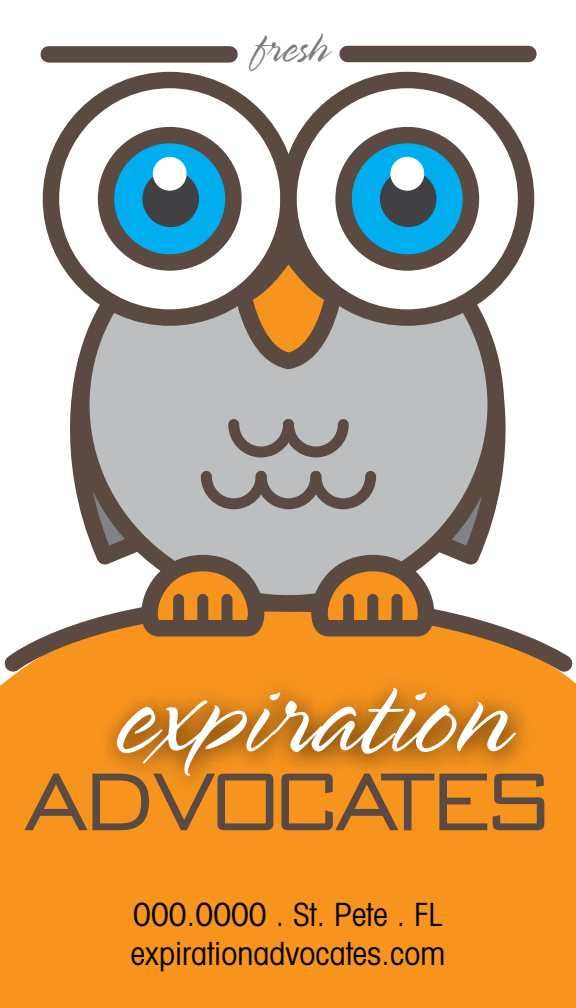
<style>
.page{position:relative;width:576px;height:1008px;background:#fff}
.page>*{position:absolute;margin:0;border:0;box-sizing:border-box;transform-origin:0 0}
.t1{font:300 128px "Spring LP";color:#fff}
.t2{font:300 72px "OPTI Bank Gothic";color:#5a4a42}
.t3{font:300 48px "Spring LP";color:#7b7c7f}
.t4{font:condensed 32px/38.4px "Avant Garde";color:#000}
</style>
<div class="page">
<div style="left:0;top:662px;width:576px;height:346px;background:#f7941e"></div>
<div style="left:99px;top:673px;width:439px;height:126px;background:#000;opacity:.75"></div>
<svg style="left:5px;top:633px;width:568px;height:39px;background:#e4912f"></svg>
<svg style="left:43px;top:72px;width:232px;height:172px"></svg>
<svg style="left:302px;top:72px;width:232px;height:174px"></svg>
<svg style="left:51px;top:127px;width:474px;height:509px"></svg>
<div style="left:348px;top:46px;width:180px;height:16px;background:#5a4a42"></div>
<div style="left:49px;top:46px;width:181px;height:17px;background:#5a4a42"></div>
<h3 class="t3" style="left:251px;top:23px;width:77px">fresh</h3>
<h1 class="t1" style="left:116px;top:651px;width:395px">expiration</h1>
<h2 class="t2" style="left:24px;top:750px;width:525px">ADVOCATES</h2>
<p class="t4" style="left:131px;top:895px;width:316px">000.0000 . St. Pete . FL expirationadvocates.com</p>
</div>
